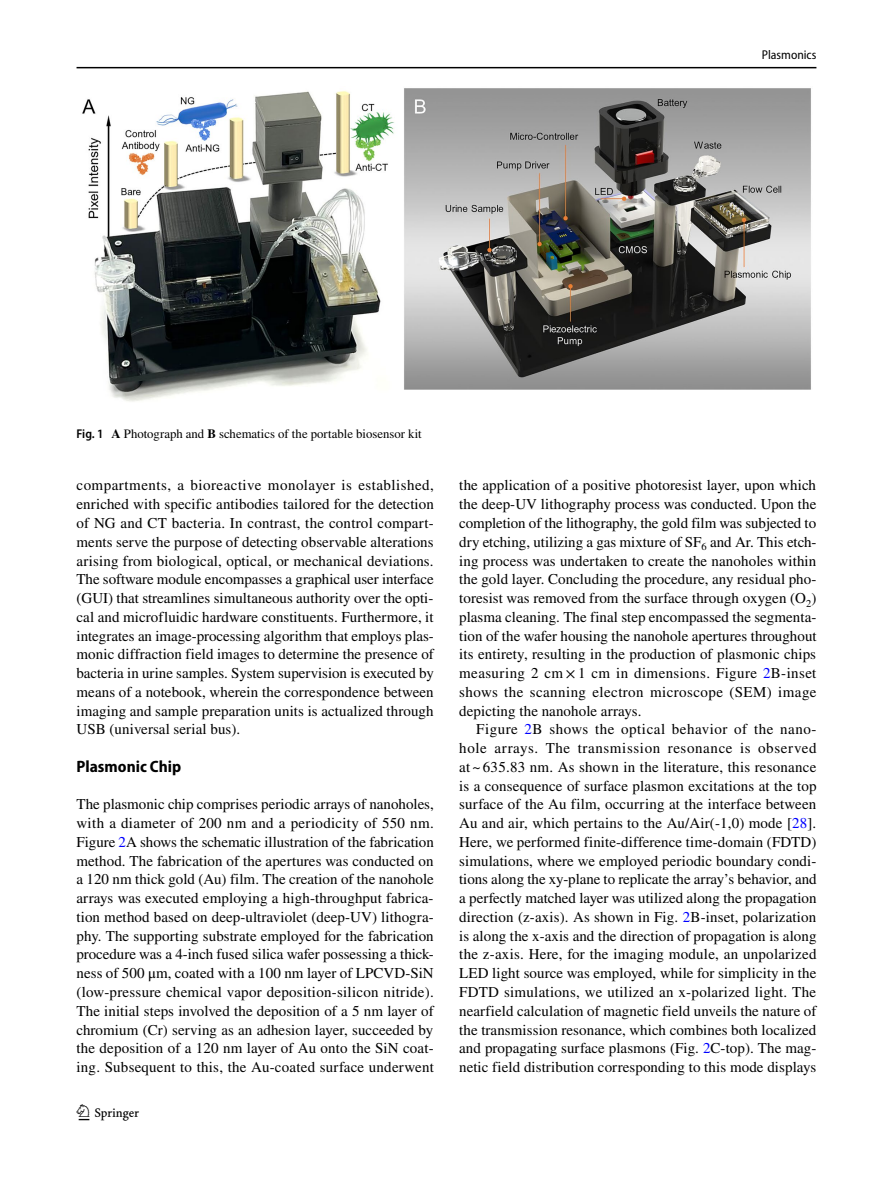
<style>
.page{position:relative;width:893px;height:1187px;background:#fff}
.page>*{position:absolute;margin:0;border:0;box-sizing:border-box;transform-origin:0 0}
.t1{font:22.5px "Springnew Regular 2";color:#000}
.t2{font:700 semi-condensed 16.5px "Myriad Pro";color:#000}
.t3{font:15px/18.8px "STIX";letter-spacing:.005em;color:#000;text-align:justify}
.t4{font:12.75px "STIX";color:#000}
.t5{font:semi-condensed 12.75px "Myriad Pro";color:#000}
.s1{font-family:"Myriad Pro";font-weight:600;font-stretch:semi-condensed}
.s2{font-weight:700}
.s3{color:#00f}
</style>
<div class="page">
<hr style="left:77px;top:67px;width:739px;height:1px;background:#000">
<img style="left:82px;top:88px;width:729px;height:314px">
<p class="t5" style="left:762px;top:48px;width:56px">Plasmonics</p>
<p class="t4" style="left:77px;top:425px;width:347px"><span class="s1">Fig. 1</span> <span class="s2">A</span> Photograph and <span class="s2">B</span> schematics of the portable biosensor kit</p>
<p class="t3" style="left:77px;top:477px;width:359px">compartments, a bioreactive monolayer is established, enriched with specific antibodies tailored for the detection of NG and CT bacteria. In contrast, the control compart&shy;ments serve the purpose of detecting observable alterations arising from biological, optical, or mechanical deviations.<br>The software module encompasses a graphical user interface (GUI) that streamlines simultaneous authority over the opti&shy;cal and microfluidic hardware constituents. Furthermore, it integrates an image-processing algorithm that employs plas&shy;monic diffraction field images to determine the presence of bacteria in urine samples. System supervision is executed by means of a notebook, wherein the correspondence between imaging and sample preparation units is actualized through USB (universal serial bus).</p>
<p class="t2" style="left:77px;top:757px;width:106px">Plasmonic Chip</p>
<p class="t3" style="left:77px;top:796px;width:359px">The plasmonic chip comprises periodic arrays of nanoholes, with a diameter of 200 nm and a periodicity of 550 nm.<br>Figure <span class="s3">2</span>A shows the schematic illustration of the fabrication method. The fabrication of the apertures was conducted on a 120 nm thick gold (Au) film. The creation of the nanohole arrays was executed employing a high-throughput fabrica&shy;tion method based on deep-ultraviolet (deep-UV) lithogra&shy;phy. The supporting substrate employed for the fabrication procedure was a 4-inch fused silica wafer possessing a thick&shy;ness of 500 μm, coated with a 100 nm layer of LPCVD-SiN (low-pressure chemical vapor deposition-silicon nitride).<br>The initial steps involved the deposition of a 5 nm layer of chromium (Cr) serving as an adhesion layer, succeeded by the deposition of a 120 nm layer of Au onto the SiN coat&shy;ing. Subsequent to this, the Au-coated surface underwent</p>
<h1 class="t1" style="left:79px;top:1104px;width:62px">1 3</h1>
<p class="t3" style="left:459px;top:477px;width:359px">the application of a positive photoresist layer, upon which the deep-UV lithography process was conducted. Upon the completion of the lithography, the gold film was subjected to dry etching, utilizing a gas mixture of SF<sub>6</sub> and Ar. This etch&shy;ing process was undertaken to create the nanoholes within the gold layer. Concluding the procedure, any residual pho&shy;toresist was removed from the surface through oxygen (O<sub>2</sub>) plasma cleaning. The final step encompassed the segmenta&shy;tion of the wafer housing the nanohole apertures throughout its entirety, resulting in the production of plasmonic chips measuring 2 cm × 1 cm in dimensions. Figure <span class="s3">2</span>B-inset shows the scanning electron microscope (SEM) image depicting the nanohole arrays.</p>
<p class="t3" style="left:459px;top:721px;width:359px;text-indent:17px">Figure <span class="s3">2</span>B shows the optical behavior of the nano&shy;hole arrays. The transmission resonance is observed at ~ 635.83 nm. As shown in the literature, this resonance is a consequence of surface plasmon excitations at the top surface of the Au film, occurring at the interface between Au and air, which pertains to the Au/Air(-1,0) mode [<span class="s3">28</span>].<br>Here, we performed finite-difference time-domain (FDTD) simulations, where we employed periodic boundary condi&shy;tions along the xy-plane to replicate the array’s behavior, and a perfectly matched layer was utilized along the propagation direction (z-axis). As shown in Fig. <span class="s3">2</span>B-inset, polarization is along the x-axis and the direction of propagation is along the z-axis. Here, for the imaging module, an unpolarized LED light source was employed, while for simplicity in the FDTD simulations, we utilized an x-polarized light. The nearfield calculation of magnetic field unveils the nature of the transmission resonance, which combines both localized and propagating surface plasmons (Fig. <span class="s3">2</span>C-top). The mag&shy;netic field distribution corresponding to this mode displays</p>
</div>
